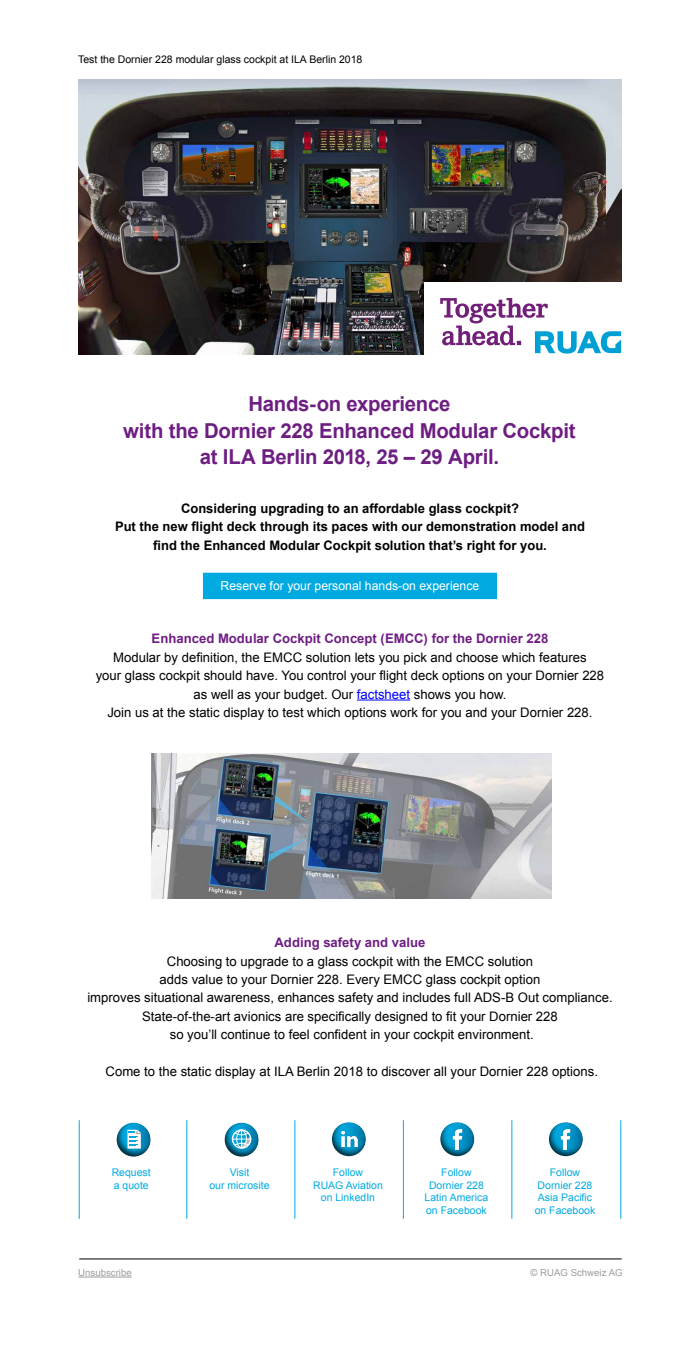
<style>
.page{position:relative;width:700px;height:1357px;background:#fff}
.page>*{position:absolute;margin:0;border:0;box-sizing:border-box;transform-origin:0 0}
.t1{font:700 20.56px/26.2px "Arial";letter-spacing:-.015em;color:#6e1e82;text-align:center}
.t2{font:13.12px/18.4px "Arial";color:#000;text-align:center}
.t3{font:700 13.12px/18.4px "Arial";color:#000;text-align:center}
.t4{font:700 13.12px "Arial";color:#6e1e82}
.t5{font:12.25px "Arial";color:#fff}
.t6{font:10.5px/12.6px "Arial";color:#00aae1;text-align:center}
.t7{font:10.5px "Arial";color:#000}
.t8{font:9.62px "Arial";color:#9d9e9e}
.s1{color:#00f}
</style>
<div class="page">
<hr style="left:79px;top:1258px;width:543px;height:1px;background:#000">
<hr style="left:78px;top:1276px;width:54px;height:1px;background:#9d9e9e">
<hr style="left:511px;top:1120px;width:1px;height:98px;background:#00aae1">
<hr style="left:403px;top:1120px;width:1px;height:98px;background:#00aae1">
<hr style="left:294px;top:1120px;width:1px;height:98px;background:#00aae1">
<hr style="left:186px;top:1120px;width:1px;height:98px;background:#00aae1">
<hr style="left:79px;top:1120px;width:1px;height:98px;background:#00aae1">
<hr style="left:620px;top:1120px;width:1px;height:98px;background:#00aae1">
<div style="left:224px;top:1120px;width:36px;height:36px;background:#000;opacity:.75"></div>
<div style="left:332px;top:1120px;width:35px;height:36px;background:#000;opacity:.75"></div>
<img style="left:334px;top:1130px;width:31px;height:17px">
<div style="left:440px;top:1120px;width:36px;height:36px;background:#000;opacity:.75"></div>
<img style="left:447px;top:1128px;width:20px;height:21px">
<div style="left:549px;top:1120px;width:35px;height:36px;background:#000;opacity:.75"></div>
<img style="left:556px;top:1128px;width:20px;height:21px">
<div style="left:116px;top:1120px;width:36px;height:36px;background:#000;opacity:.75"></div>
<svg style="left:127px;top:1129px;width:14px;height:19px"></svg>
<img style="left:79px;top:79px;width:542px;height:275px">
<div style="left:424px;top:283px;width:205px;height:82px;background:#fff"></div>
<svg style="left:440px;top:298px;width:181px;height:55px"></svg>
<hr style="left:357px;top:699px;width:53px;height:1px;background:#00f">
<img style="left:152px;top:753px;width:400px;height:145px">
<div style="left:203px;top:573px;width:294px;height:25px;background:#00aae1"></div>
<div style="left:203px;top:572px;width:294px;height:27px;border:1px solid #00aae1"></div>
<p class="t7" style="left:78px;top:52px;width:286px">Test the Dornier 228 modular glass cockpit at ILA Berlin 2018</p>
<h1 class="t1" style="left:123px;top:391px;width:454px">Hands-on experience<br>with the Dornier 228 Enhanced Modular Cockpit at ILA Berlin 2018, 25 – 29 April.</h1>
<p class="t3" style="left:115px;top:499px;width:472px">Considering upgrading to an affordable glass cockpit?<br>Put the new flight deck through its paces with our demonstration model and find the Enhanced Modular Cockpit solution that’s right for you.</p>
<p class="t5" style="left:221px;top:578px;width:260px">Reserve for your personal hands-on experience</p>
<p class="t4" style="left:152px;top:630px;width:398px">Enhanced Modular Cockpit Concept (EMCC) for the Dornier 228</p>
<p class="t2" style="left:96px;top:648px;width:510px">Modular by definition, the EMCC solution lets you pick and choose which features<br>your glass cockpit should have. You control your flight deck options on your Dornier 228 as well as your budget. Our <span class="s1">factsheet</span> shows you how.<br>Join us at the static display to test which options work for you and your Dornier 228.</p>
<p class="t4" style="left:275px;top:933px;width:152px">Adding safety and value</p>
<p class="t2" style="left:87px;top:951px;width:527px">Choosing to upgrade to a glass cockpit with the EMCC solution<br>adds value to your Dornier 228. Every EMCC glass cockpit option<br>improves situational awareness, enhances safety and includes full ADS-B Out compliance.<br>State-of-the-art avionics are specifically designed to fit your Dornier 228<br>so you’ll continue to feel confident in your cockpit environment.</p>
<p class="t2" style="left:106px;top:1062px;width:494px">Come to the static display at ILA Berlin 2018 to discover all your Dornier 228 options.</p>
<p class="t6" style="left:112px;top:1165px;width:41px;text-align:left">Request a quote</p>
<p class="t6" style="left:209px;top:1165px;width:62px">Visit<br>our microsite</p>
<p class="t6" style="left:313px;top:1165px;width:71px">Follow<br>RUAG Aviation on LinkedIn</p>
<p class="t6" style="left:425px;top:1165px;width:65px">Follow<br>Dornier 228<br>Latin America on Facebook</p>
<p class="t6" style="left:535px;top:1165px;width:62px">Follow<br>Dornier 228<br>Asia Pacific on Facebook</p>
<p class="t8" style="left:78px;top:1266px;width:55px">Unsubscribe</p>
<p class="t8" style="left:530px;top:1266px;width:94px">© RUAG Schweiz AG</p>
</div>
